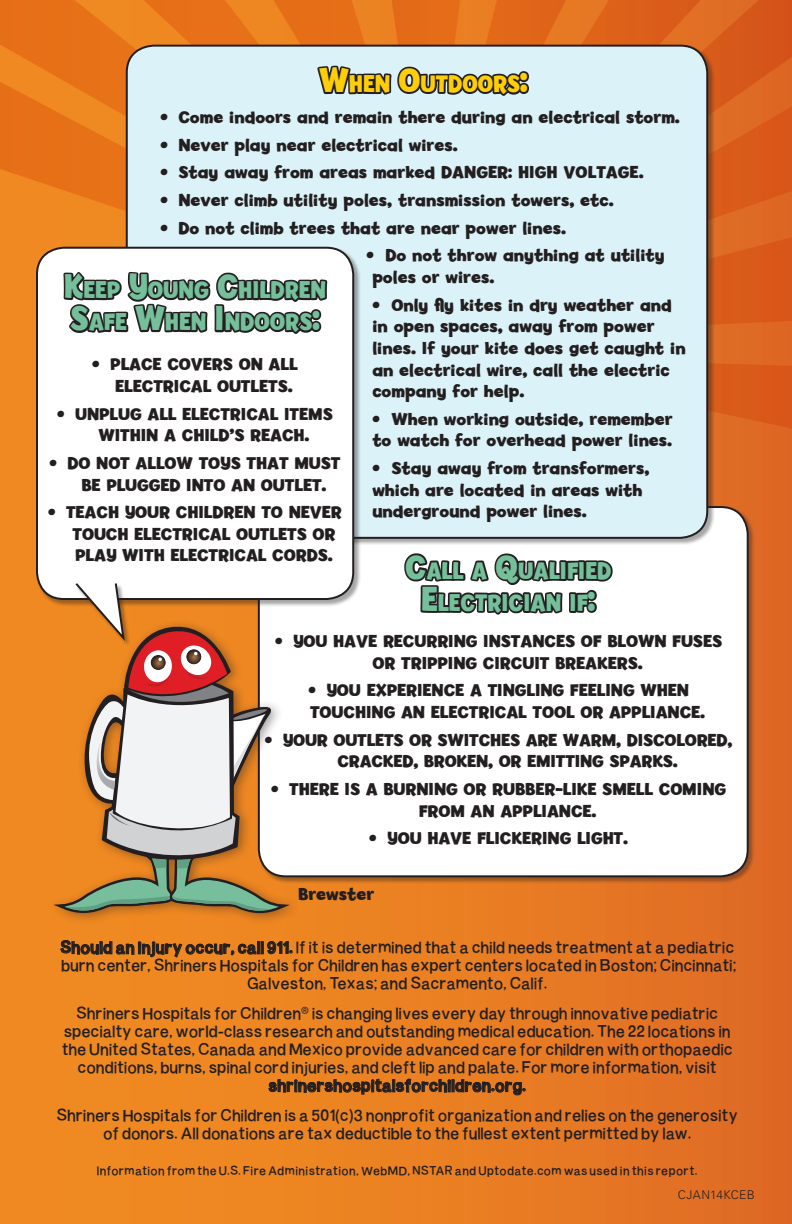
<style>
.page{position:relative;width:792px;height:1224px;background:#fff}
.page>*{position:absolute;margin:0;border:0;box-sizing:border-box;transform-origin:0 0}
.t1{font:700 25.2px/32px "Billy";color:#75bf9b;scale:.91 1}
.t2{font:700 25.2px "Billy";color:#fece08;scale:.91 1}
.t3{font:700 18px/21.6px "Billy";color:#231f20}
.t4{font:16px/18px "Burvetica NC";letter-spacing:-.01em;color:#231f20;text-align:center}
.t5{font:12px "Burvetica NC";letter-spacing:.025em;color:#231f20}
.t6{font:300 12px "Univers";letter-spacing:.025em;color:#231f20}
.s1{font-size:36px}
.s2{font-family:"Burvetica Thick NC"}
</style>
<div class="page">
<div style="left:0;top:0;width:792px;height:1224px;background:linear-gradient(to right,#f39020,#e06d25)"></div>
<svg style="left:0;top:0;width:113px;height:288px;background:#ea7a1b"></svg>
<svg style="left:727px;top:0;width:65px;height:88px;background:#d7591b"></svg>
<svg style="left:113px;top:0;width:143px;height:247px;background:#e8791b"></svg>
<svg style="left:580px;top:0;width:147px;height:88px;background:#dd641d"></svg>
<svg style="left:256px;top:0;width:59px;height:45px;background:#e7791c"></svg>
<svg style="left:532px;top:0;width:48px;height:45px;background:#e16e1e"></svg>
<svg style="left:715px;top:88px;width:77px;height:145px;background:#db601e"></svg>
<svg style="left:715px;top:233px;width:77px;height:107px;background:#da5e1c"></svg>
<svg style="left:715px;top:355px;width:77px;height:77px;background:#da5d1c"></svg>
<div style="left:258px;top:506px;width:497px;height:378px;background:#231f20;opacity:.4"></div>
<div style="left:259px;top:507px;width:489px;height:369px;background:#fff;border-radius:27px"></div>
<div style="left:126px;top:45px;width:589px;height:500px;background:#231f20;opacity:.4"></div>
<div style="left:127px;top:46px;width:580px;height:492px;background:#dcf2f9;border-radius:27px"></div>
<svg style="left:315px;top:0;width:217px;height:247px"></svg>
<svg style="left:269px;top:1055px;width:257px;height:40px;background:#d07421"></svg>
<div style="left:36px;top:247px;width:325px;height:360px;background:#231f20;opacity:.4"></div>
<div style="left:37px;top:248px;width:316px;height:351px;background:#fff;border-radius:27px"></div>
<div style="left:36px;top:247px;width:318px;height:353px;border:2px solid #231f20;border-radius:27px"></div>
<svg style="left:63px;top:271px;width:265px;height:63px"></svg>
<div style="left:49px;top:619px;width:253px;height:306px;background:#231f20;opacity:.42"></div>
<svg style="left:404px;top:553px;width:209px;height:62px"></svg>
<svg style="left:53px;top:583px;width:240px;height:375px"></svg>
<p class="t2" style="left:319px;top:69px;width:231px"><span class="s1">W</span>HEN <span class="s1">O</span>UTDOORS<span class="s1">:</span></p>
<p class="t3" style="left:160px;top:106px;width:521px">• Come indoors and remain there during an electrical storm.</p>
<p class="t3" style="left:160px;top:134px;width:299px">• Never play near electrical wires.</p>
<p class="t3" style="left:160px;top:162px;width:485px">• Stay away from areas marked DANGER: HIGH VOLTAGE.</p>
<p class="t3" style="left:160px;top:190px;width:455px">• Never climb utility poles, transmission towers, etc.</p>
<p class="t3" style="left:160px;top:217px;width:407px">• Do not climb trees that are near power lines.</p>
<p class="t3" style="left:372px;top:245px;width:294px;text-indent:-6px">• Do not throw anything at utility poles or wires.</p>
<p class="t3" style="left:372px;top:294px;width:315px">• Only fly kites in dry weather and in open spaces, away from power lines. If your kite does get caught in an electrical wire, call the electric company for help.</p>
<p class="t3" style="left:372px;top:408px;width:302px">• When working outside, remember to watch for overhead power lines.</p>
<p class="t3" style="left:372px;top:458px;width:279px">• Stay away from transformers, which are located in areas with underground power lines.</p>
<p class="t1" style="left:64px;top:274px;width:290px"><span class="s1">K</span>EEP <span class="s1">Y</span>OUNG <span class="s1">C</span>HILDREN<br><span class="s1">S</span>AFE <span class="s1">W</span>HEN <span class="s1">I</span> NDOORS<span class="s1">:</span></p>
<p class="t3" style="left:92px;top:354px;width:207px;text-align:right">• PLACE COVERS ON ALL<br>ELECTRICAL OUTLETS.</p>
<p class="t3" style="left:98px;top:403px;width:236px;text-indent:-41px">• UNPLUG ALL ELECTRICAL ITEMS<br>WITHIN A CHILD’S REACH.</p>
<p class="t3" style="left:81px;top:453px;width:261px;text-indent:-32px">• DO NOT ALLOW TOYS THAT MUST<br>BE PLUGGED INTO AN OUTLET.</p>
<p class="t3" style="left:72px;top:502px;width:271px;text-indent:-24px">• TEACH YOUR CHILDREN TO NEVER<br>TOUCH ELECTRICAL OUTLETS OR<br>PLAY WITH ELECTRICAL CORDS.</p>
<p class="t1" style="left:405px;top:555px;width:228px;text-align:center"><span class="s1">C</span>ALL A <span class="s1">Q</span>UALIFIED<br><span class="s1">E</span>LECTRICIAN IF<span class="s1">:</span></p>
<p class="t3" style="left:373px;top:631px;width:351px;text-indent:-97px">• YOU HAVE RECURRING INSTANCES OF BLOWN FUSES<br>OR TRIPPING CIRCUIT BREAKERS.</p>
<p class="t3" style="left:308px;top:680px;width:398px">• YOU EXPERIENCE A TINGLING FEELING WHEN<br>TOUCHING AN ELECTRICAL TOOL OR APPLIANCE.</p>
<p class="t3" style="left:337px;top:729px;width:397px;text-indent:-73px">• YOUR OUTLETS OR SWITCHES ARE WARM, DISCOLORED,<br>CRACKED, BROKEN, OR EMITTING SPARKS.</p>
<p class="t3" style="left:419px;top:779px;width:309px;text-indent:-148px">• THERE IS A BURNING OR RUBBER-LIKE SMELL COMING<br>FROM AN APPLIANCE.</p>
<p class="t3" style="left:369px;top:828px;width:261px">• YOU HAVE FLICKERING LIGHT.</p>
<p class="t3" style="left:298px;top:884px;width:78px">Brewster</p>
<p class="t4" style="left:60px;top:938px;width:678px"><span class="s2">Should an injury occur, call 911.</span> If it is determined that a child needs treatment at a pediatric burn center, Shriners Hospitals for Children has expert centers located in Boston; Cincinnati;<br>Galveston, Texas; and Sacramento, Calif.</p>
<p class="t4" style="left:62px;top:1004px;width:673px">Shriners Hospitals for Children<sup>®</sup> is changing lives every day through innovative pediatric specialty care, world-class research and outstanding medical education. The 22 locations in the United States, Canada and Mexico provide advanced care for children with orthopaedic conditions, burns, spinal cord injuries, and cleft lip and palate. For more information, visit <span class="s2">shrinershospitalsforchildren.org.</span></p>
<p class="t4" style="left:57px;top:1106px;width:683px">Shriners Hospitals for Children is a 501(c)3 nonprofit organization and relies on the generosity of donors. All donations are tax deductible to the fullest extent permitted by law.</p>
<p class="t5" style="left:97px;top:1163px;width:602px">Information from the U.S. Fire Administration, WebMD, NSTAR and Uptodate.com was used in this report.</p>
<p class="t6" style="left:678px;top:1187px;width:78px">CJAN14KCEB</p>
</div>
